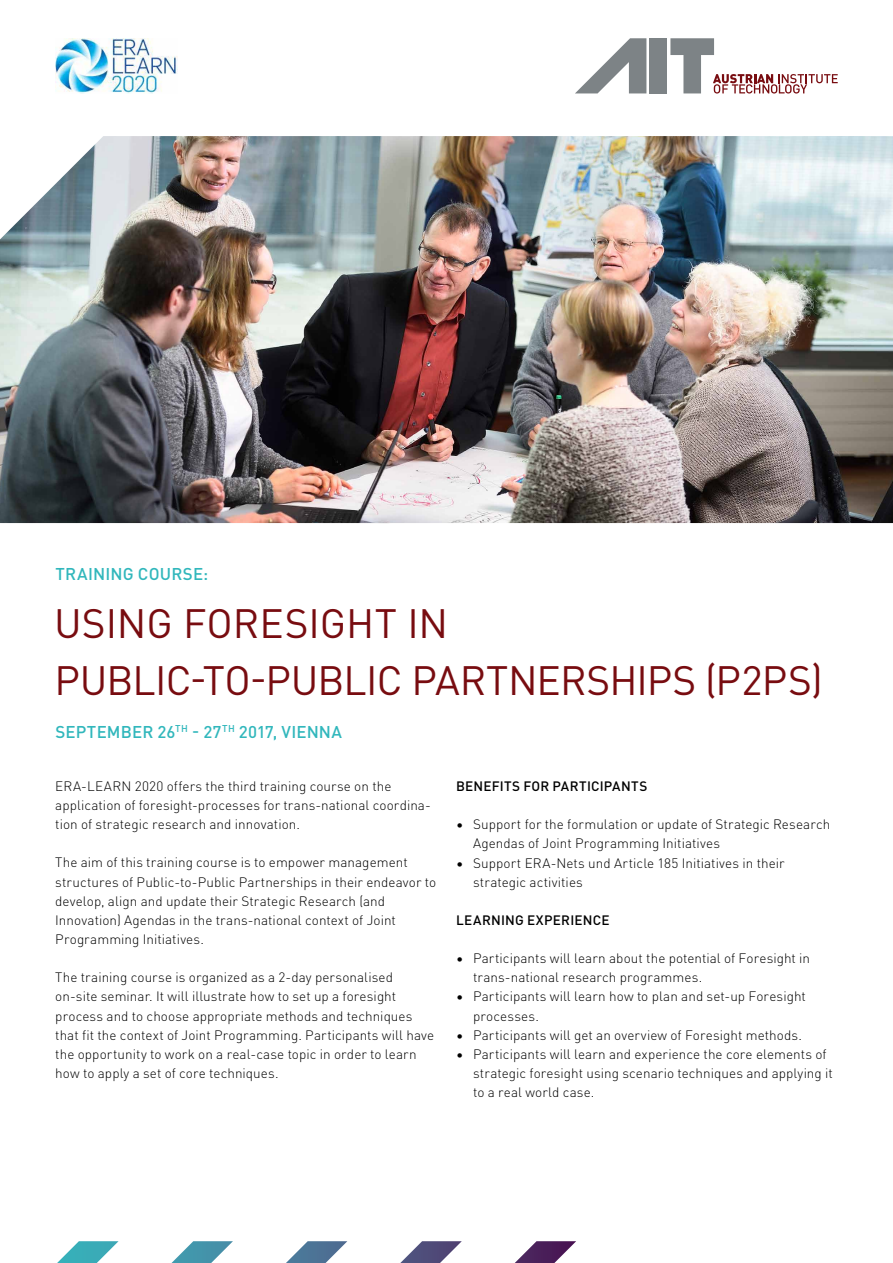
<style>
.page{position:relative;width:893px;height:1263px;background:#fff}
.page>*{position:absolute;margin:0;border:0;box-sizing:border-box;transform-origin:0 0}
.t1{font:40.5px/57.4px "DINOT";letter-spacing:-.005em;color:#780c10}
.t2{font:500 16.8px "DINOT";letter-spacing:.01em;color:#31b7bc}
.t3{font:300 13.5px/19.2px "DINOT";letter-spacing:.005em;color:#000}
.t4{font:500 13.5px "DINOT";letter-spacing:.015em;color:#000}
</style>
<div class="page">
<img style="left:0;top:136px;width:893px;height:387px">
<svg style="left:57px;top:1241px;width:519px;height:22px"></svg>
<svg style="left:670px;top:38px;width:168px;height:56px"></svg>
<div style="left:650px;top:38px;width:17px;height:55px;background:#7d8386"></div>
<svg style="left:575px;top:38px;width:71px;height:55px"></svg>
<img style="left:55px;top:38px;width:122px;height:56px">
<p class="t2" style="left:55px;top:561px;width:154px">TRAINING COURSE:</p>
<h1 class="t1" style="left:54px;top:592px;width:770px">USING FORESIGHT IN<br>PUBLIC-TO-PUBLIC PARTNERSHIPS (P2PS)</h1>
<p class="t2" style="left:55px;top:719px;width:288px">SEPTEMBER 26<sup>TH</sup> - 27<sup>TH</sup> 2017, VIENNA</p>
<p class="t3" style="left:55px;top:776px;width:377px">ERA-LEARN 2020 offers the third training course on the application of foresight-processes for trans-national coordina&shy;tion of strategic research and innovation.</p>
<p class="t3" style="left:55px;top:852px;width:382px">The aim of this training course is to empower management structures of Public-to-Public Partnerships in their endeavor to develop, align and update their Strategic Research (and Innovation) Agendas in the trans-national context of Joint Programming Initiatives.</p>
<p class="t3" style="left:55px;top:967px;width:380px">The training course is organized as a 2-day personalised on-site seminar. It will illustrate how to set up a foresight process and to choose appropriate methods and techniques that fit the context of Joint Programming. Participants will have the opportunity to work on a real-case topic in order to learn how to apply a set of core techniques.</p>
<p class="t4" style="left:456px;top:776px;width:193px">BENEFITS FOR PARTICIPANTS</p>
<p class="t3" style="left:473px;top:814px;width:359px;text-indent:-17px">• Support for the formulation or update of Strategic Research<br>Agendas of Joint Programming Initiatives</p>
<p class="t3" style="left:473px;top:852px;width:313px;text-indent:-17px">• Support ERA-Nets und Article 185 Initiatives in their strategic activities</p>
<p class="t4" style="left:456px;top:909px;width:155px">LEARNING EXPERIENCE</p>
<p class="t3" style="left:473px;top:948px;width:339px;text-indent:-17px">• Participants will learn about the potential of Foresight in trans-national research programmes.</p>
<p class="t3" style="left:473px;top:986px;width:334px;text-indent:-17px">• Participants will learn how to plan and set-up Foresight processes.</p>
<p class="t3" style="left:456px;top:1024px;width:347px">• Participants will get an overview of Foresight methods.</p>
<p class="t3" style="left:473px;top:1043px;width:361px;text-indent:-17px">• Participants will learn and experience the core elements of strategic foresight using scenario techniques and applying it to a real world case.</p>
</div>
